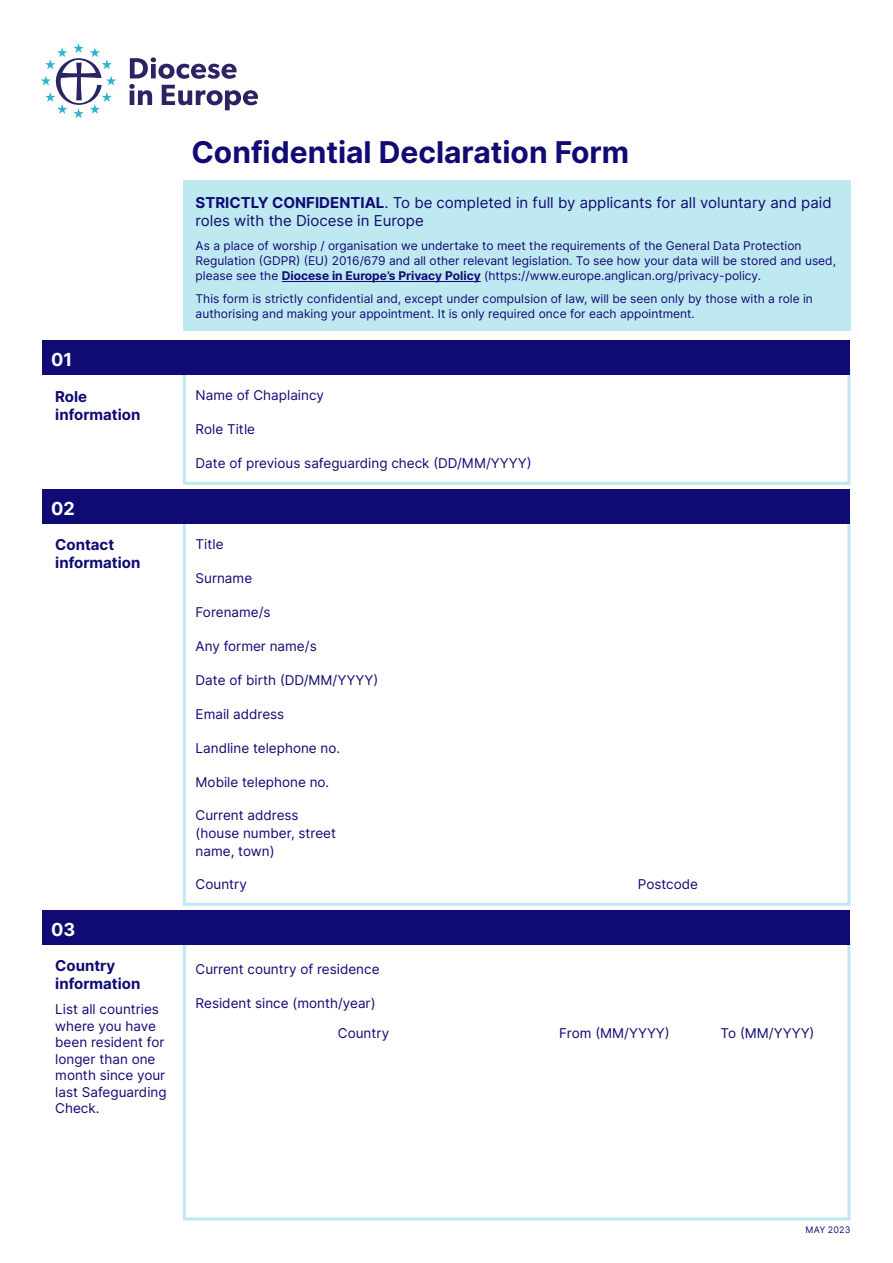
<style>
.page{position:relative;width:893px;height:1263px;background:#fff}
.page>*{position:absolute;margin:0;border:0;box-sizing:border-box;transform-origin:0 0}
.t1{font:700 30px "Inter";color:#100b74}
.t2{font:700 18px "Inter";color:#fff}
.t3{font:15px/18px "Inter";color:#100b74}
.t4{font:700 15px/18px "Inter";color:#100b74}
.t5{font:13.5px/16.5px "Inter";color:#100b74}
.t6{font:12px/15px "Inter";color:#100b74}
.t7{font:9px "Inter";letter-spacing:.015em;color:#100b74}
.s1{font-weight:700}
</style>
<div class="page">
<div style="left:183px;top:370px;width:667px;height:115px;border:3px solid #bfe9f0"></div>
<div style="left:183px;top:519px;width:667px;height:387px;border:3px solid #bfe9f0"></div>
<div style="left:43px;top:340px;width:807px;height:34px;background:#100b74"></div>
<div style="left:183px;top:940px;width:667px;height:280px;border:3px solid #bfe9f0"></div>
<div style="left:43px;top:489px;width:807px;height:34px;background:#100b74"></div>
<div style="left:43px;top:910px;width:807px;height:34px;background:#100b74"></div>
<div style="left:183px;top:181px;width:667px;height:150px;background:#bfe9f0"></div>
<hr style="left:282px;top:281px;width:199px;height:1px;background:#100b74">
<svg style="left:41px;top:43px;width:75px;height:75px"></svg>
<svg style="left:129px;top:57px;width:129px;height:53px"></svg>
<h2 class="t2" style="left:51px;top:346px;width:23px">01</h2>
<p class="t4" style="left:55px;top:387px;width:87px">Role information</p>
<h2 class="t2" style="left:51px;top:495px;width:25px">02</h2>
<p class="t4" style="left:55px;top:535px;width:87px">Contact information</p>
<h2 class="t2" style="left:51px;top:916px;width:26px">03</h2>
<p class="t4" style="left:55px;top:956px;width:87px">Country information</p>
<p class="t5" style="left:55px;top:1001px;width:113px">List all countries where you have been resident for longer than one month since your last Safeguarding<br>Check.</p>
<h1 class="t1" style="left:191px;top:130px;width:439px">Confidential Declaration Form</h1>
<p class="t3" style="left:196px;top:193px;width:638px"><span class="s1">STRICTLY CONFIDENTIAL</span>. To be completed in full by applicants for all voluntary and paid roles with the Diocese in Europe</p>
<p class="t6" style="left:196px;top:237px;width:642px">As a place of worship / organisation we undertake to meet the requirements of the General Data Protection<br>Regulation (GDPR) (EU) 2016/679 and all other relevant legislation. To see how your data will be stored and used, please see the <span class="s1">Diocese in Europe’s Privacy Policy</span> (https://www.europe.anglican.org/privacy-policy.</p>
<p class="t6" style="left:196px;top:291px;width:619px">This form is strictly confidential and, except under compulsion of law, will be seen only by those with a role in authorising and making your appointment. It is only required once for each appointment.</p>
<p class="t5" style="left:196px;top:386px;width:130px">Name of Chaplaincy</p>
<p class="t5" style="left:196px;top:420px;width:61px">Role Title</p>
<p class="t5" style="left:196px;top:454px;width:337px">Date of previous safeguarding check (DD/MM/YYYY)</p>
<p class="t5" style="left:196px;top:535px;width:29px">Title</p>
<p class="t5" style="left:196px;top:569px;width:58px">Surname</p>
<p class="t5" style="left:196px;top:603px;width:77px">Forename/s</p>
<p class="t5" style="left:196px;top:637px;width:123px">Any former name/s</p>
<p class="t5" style="left:196px;top:671px;width:184px">Date of birth (DD/MM/YYYY)</p>
<p class="t5" style="left:196px;top:705px;width:90px">Email address</p>
<p class="t5" style="left:196px;top:739px;width:146px">Landline telephone no.</p>
<p class="t5" style="left:196px;top:773px;width:135px">Mobile telephone no.</p>
<p class="t5" style="left:196px;top:806px;width:142px;line-height:18px">Current address (house number, street name, town)</p>
<p class="t5" style="left:196px;top:875px;width:53px">Country</p>
<p class="t5" style="left:196px;top:960px;width:185px">Current country of residence</p>
<p class="t5" style="left:638px;top:875px;width:62px">Postcode</p>
<p class="t5" style="left:196px;top:994px;width:181px">Resident since (month/year)</p>
<p class="t5" style="left:338px;top:1024px;width:53px">Country</p>
<p class="t5" style="left:559px;top:1024px;width:112px">From (MM/YYYY)</p>
<p class="t5" style="left:721px;top:1024px;width:95px">To (MM/YYYY)</p>
<p class="t7" style="left:805px;top:1223px;width:47px">MAY 2023</p>
</div>
